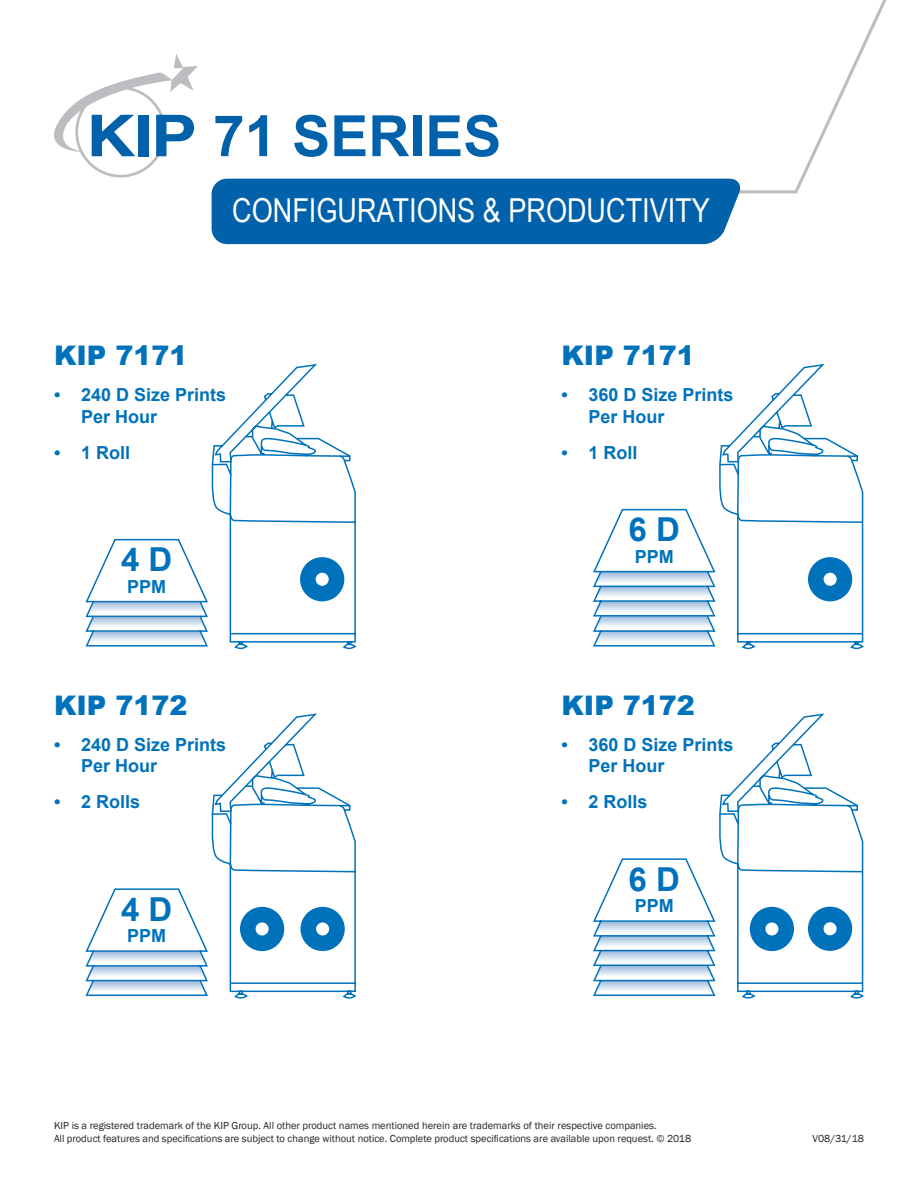
<style>
.page{position:relative;width:918px;height:1188px;background:#fff}
.page>*{position:absolute;margin:0;border:0;box-sizing:border-box;transform-origin:0 0}
.t1{font:700 57px "Arial";color:#0161aa}
.t2{font:33px "Arial Narrow";color:#fff}
.t3{font:700 33px "Arial";color:#0072bc}
.t4{font:900 27px "Arial";color:#0072bc}
.t5{font:700 18px/21.6px "Arial";color:#0072bc}
.t6{font:10.5px/12.6px "Franklin Gothic";color:#231f20}
</style>
<div class="page">
<svg style="left:231px;top:364px;width:86px;height:71px"></svg>
<svg style="left:211px;top:435px;width:146px;height:215px"></svg>
<svg style="left:300px;top:557px;width:44px;height:44px"></svg>
<svg style="left:739px;top:364px;width:86px;height:71px"></svg>
<svg style="left:719px;top:435px;width:145px;height:215px"></svg>
<svg style="left:593px;top:508px;width:123px;height:139px"></svg>
<svg style="left:593px;top:713px;width:271px;height:286px"></svg>
<svg style="left:85px;top:713px;width:272px;height:286px"></svg>
<svg style="left:85px;top:538px;width:123px;height:109px"></svg>
<svg style="left:54px;top:54px;width:144px;height:124px"></svg>
<svg style="left:562px;top:0;width:324px;height:193px"></svg>
<div style="left:212px;top:179px;width:530px;height:65px;background:#0161aa"></div>
<h1 class="t1" style="left:213px;top:99px;width:290px">71 SERIES</h1>
<h2 class="t2" style="left:232px;top:186px;width:479px">CONFIGURATIONS &amp; PRODUCTIVITY</h2>
<h3 class="t4" style="left:54px;top:336px;width:135px">KIP 7171</h3>
<h3 class="t5" style="left:81px;top:385px;width:147px;text-indent:-27px">• 240 D Size Prints<br>Per Hour</h3>
<h3 class="t5" style="left:54px;top:442px;width:78px">• 1 Roll</h3>
<h2 class="t3" style="left:121px;top:538px;width:53px">4 D</h2>
<h3 class="t5" style="left:127px;top:576px;width:41px">PPM</h3>
<h3 class="t4" style="left:54px;top:685px;width:135px">KIP 7172</h3>
<h3 class="t5" style="left:81px;top:734px;width:147px;text-indent:-27px">• 240 D Size Prints<br>Per Hour</h3>
<h3 class="t5" style="left:54px;top:792px;width:88px">• 2 Rolls</h3>
<h2 class="t3" style="left:121px;top:887px;width:53px">4 D</h2>
<h3 class="t5" style="left:127px;top:926px;width:41px">PPM</h3>
<h3 class="t4" style="left:561px;top:336px;width:135px">KIP 7171</h3>
<h3 class="t5" style="left:588px;top:385px;width:147px;text-indent:-27px">• 360 D Size Prints<br>Per Hour</h3>
<h3 class="t5" style="left:561px;top:442px;width:78px">• 1 Roll</h3>
<h2 class="t3" style="left:629px;top:508px;width:53px">6 D</h2>
<h3 class="t5" style="left:635px;top:546px;width:41px">PPM</h3>
<h3 class="t4" style="left:561px;top:685px;width:135px">KIP 7172</h3>
<h3 class="t5" style="left:588px;top:734px;width:147px;text-indent:-27px">• 360 D Size Prints<br>Per Hour</h3>
<h3 class="t5" style="left:561px;top:792px;width:88px">• 2 Rolls</h3>
<h2 class="t3" style="left:629px;top:857px;width:53px">6 D</h2>
<h3 class="t5" style="left:635px;top:896px;width:41px">PPM</h3>
<p class="t6" style="left:54px;top:1120px;width:639px">KIP is a registered trademark of the KIP Group. All other product names mentioned herein are trademarks of their respective companies.<br>All product features and specifications are subject to change without notice. Complete product specifications are available upon request. © 2018</p>
<p class="t6" style="left:812px;top:1132px;width:53px">V08/31/18</p>
</div>
